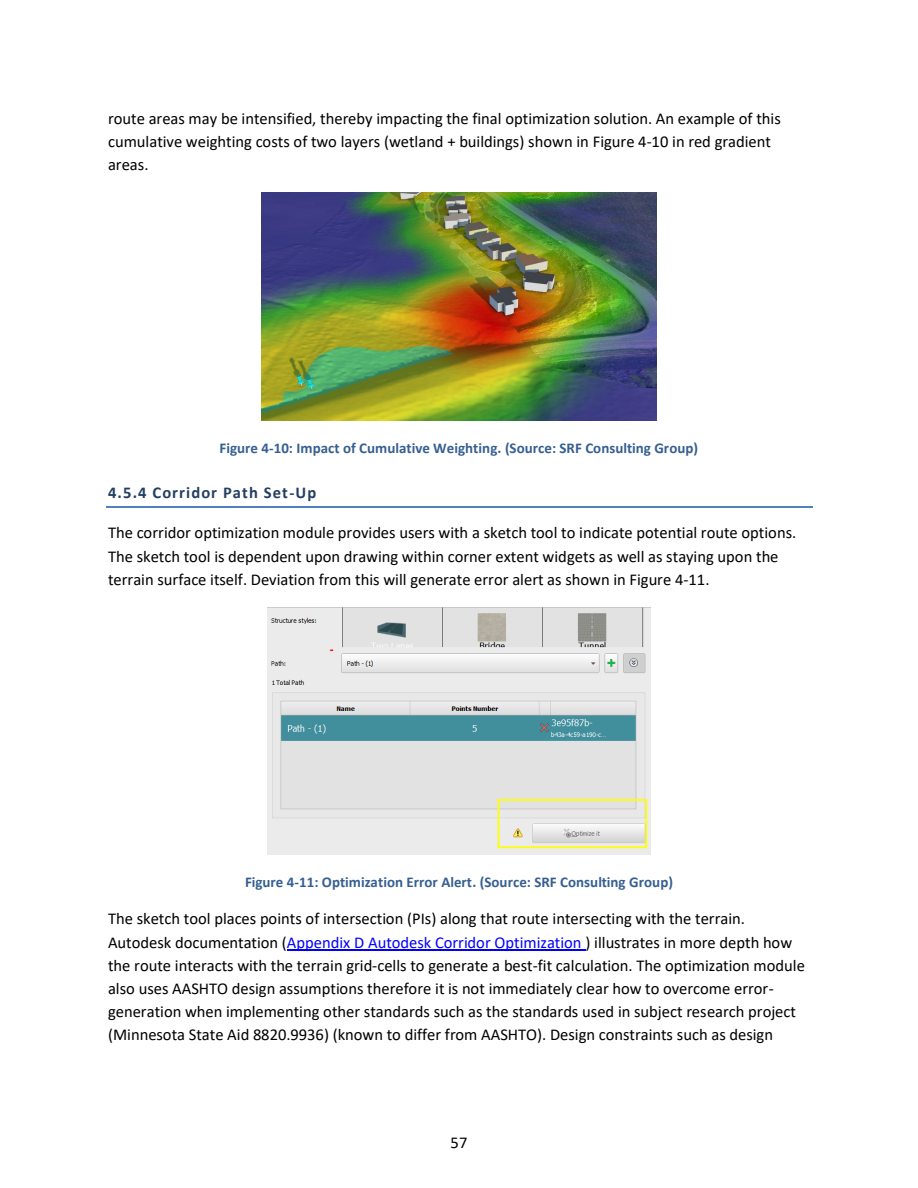
<style>
.page{position:relative;width:918px;height:1188px;background:#fff}
.page>*{position:absolute;margin:0;border:0;box-sizing:border-box;transform-origin:0 0}
.t1{font:16.5px/23.2px "Calibri";color:#000}
.t2{font:700 16.5px "Calibri";letter-spacing:.065em;color:#243f60}
.t3{font:700 15px "Calibri";color:#365f91}
.s1{color:#00f}
</style>
<div class="page">
<img style="left:261px;top:192px;width:395px;height:229px">
<hr style="left:106px;top:507px;width:706px;height:1px;background:#4f81bd">
<img style="left:268px;top:607px;width:382px;height:248px">
<hr style="left:287px;top:949px;width:299px;height:2px;background:#00f">
<p class="t1" style="left:108px;top:108px;width:674px">route areas may be intensified, thereby impacting the final optimization solution. An example of this cumulative weighting costs of two layers (wetland + buildings) shown in Figure 4-10 in red gradient areas.</p>
<h1 class="t3" style="left:220px;top:442px;width:480px">Figure 4-10: Impact of Cumulative Weighting. (Source: SRF Consulting Group)</h1>
<h2 class="t2" style="left:108px;top:485px;width:210px">4.5.4 Corridor Path Set-Up</h2>
<p class="t1" style="left:108px;top:523px;width:690px">The corridor optimization module provides users with a sketch tool to indicate potential route options.<br>The sketch tool is dependent upon drawing within corner extent widgets as well as staying upon the terrain surface itself. Deviation from this will generate error alert as shown in Figure 4-11.</p>
<h1 class="t3" style="left:245px;top:876px;width:430px">Figure 4-11: Optimization Error Alert. (Source: SRF Consulting Group)</h1>
<p class="t1" style="left:108px;top:909px;width:698px">The sketch tool places points of intersection (PIs) along that route intersecting with the terrain.<br>Autodesk documentation (<span class="s1">Appendix D Autodesk Corridor Optimization</span> ) illustrates in more depth how the route interacts with the terrain grid-cells to generate a best-fit calculation. The optimization module also uses AASHTO design assumptions therefore it is not immediately clear how to overcome error&shy;generation when implementing other standards such as the standards used in subject research project (Minnesota State Aid 8820.9936) (known to differ from AASHTO). Design constraints such as design</p>
<p class="t1" style="left:451px;top:1132px;width:18px">57</p>
</div>
